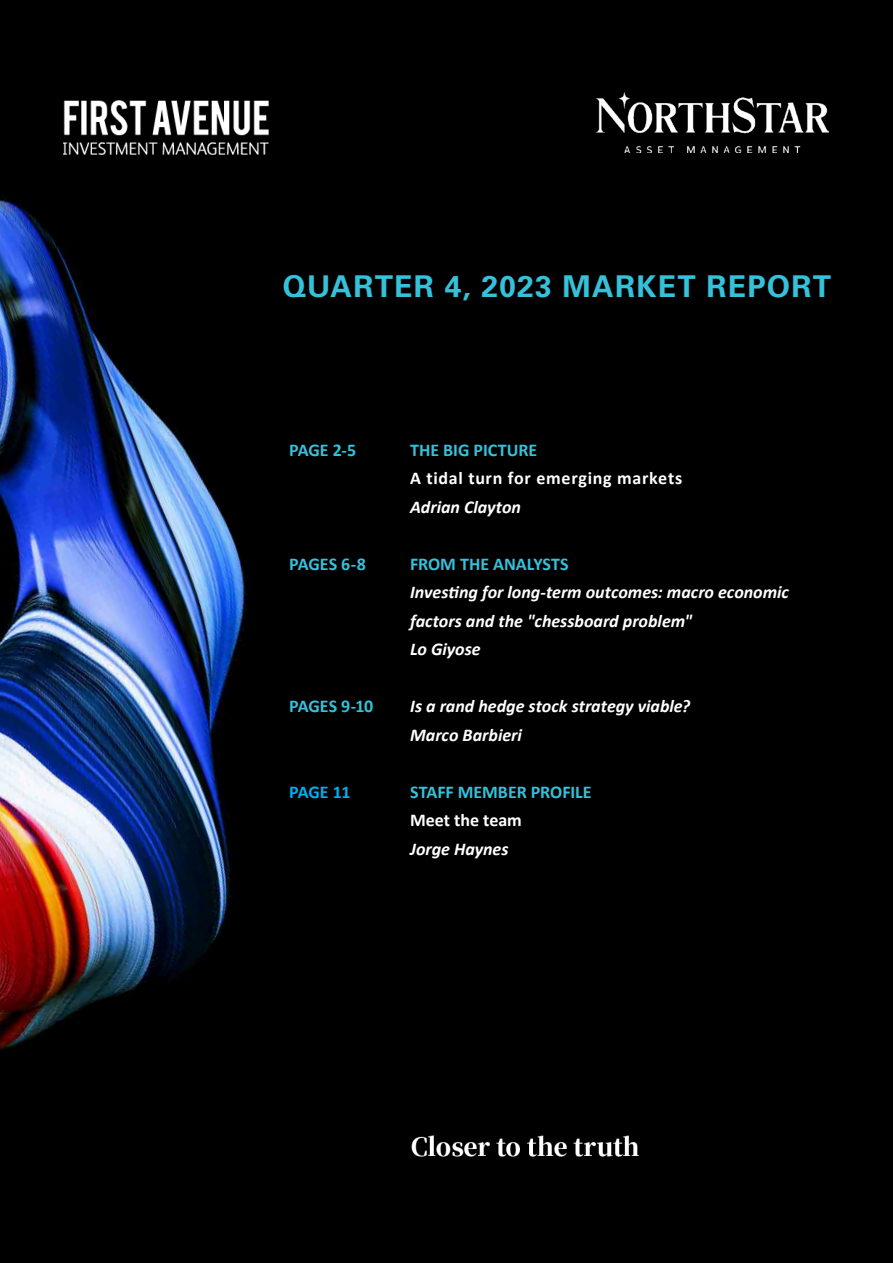
<style>
.page{position:relative;width:893px;height:1263px;background:#fff}
.page>*{position:absolute;margin:0;border:0;box-sizing:border-box;transform-origin:0 0}
.t1{font:700 30px "Univers LT Std";letter-spacing:.045em;color:#35c1d9}
.t2{font:italic 700 18px/28.5px "Calibri";color:#fff}
.t3{font:700 18px "Calibri";color:#35c1d9}
.t4{font:700 18px "Calibri";letter-spacing:.035em;color:#fff}
.t5{font:700 18px "Calibri";letter-spacing:-.005em;color:#fff}
.t6{font:700 18px "Calibri";letter-spacing:-.02em;color:#00aeef}
</style>
<div class="page">
<div style="left:279px;top:0;width:614px;height:1263px;background:#000"></div>
<img style="left:410px;top:1135px;width:232px;height:46px">
<img style="left:595px;top:92px;width:234px;height:60px">
<div style="left:0;top:0;width:279px;height:1263px;background:#000"></div>
<img style="left:0;top:100px;width:269px;height:950px">
<img style="left:64px;top:101px;width:204px;height:54px">
<h1 class="t1" style="left:283px;top:268px;width:550px">QUARTER 4, 2023 MARKET REPORT</h1>
<p class="t3" style="left:289px;top:437px;width:69px">PAGE 2-5</p>
<p class="t3" style="left:410px;top:437px;width:129px">THE BIG PICTURE</p>
<p class="t4" style="left:410px;top:465px;width:274px">A tidal turn for emerging markets</p>
<p class="t2" style="left:410px;top:492px;width:113px">Adrian Clayton</p>
<p class="t3" style="left:289px;top:551px;width:78px">PAGES 6-8</p>
<p class="t3" style="left:410px;top:551px;width:160px">FROM THE ANALYSTS</p>
<p class="t2" style="left:410px;top:577px;width:380px">Investing for long-term outcomes: macro economic factors and the "chessboard problem"<br>Lo Giyose</p>
<p class="t3" style="left:289px;top:693px;width:86px">PAGES 9-10</p>
<p class="t2" style="left:410px;top:691px;width:282px">Is a rand hedge stock strategy viable?<br>Marco Barbieri</p>
<p class="t6" style="left:289px;top:779px;width:63px">PAGE 11</p>
<p class="t3" style="left:410px;top:779px;width:183px">STAFF MEMBER PROFILE</p>
<p class="t5" style="left:410px;top:807px;width:113px">Meet the team</p>
<p class="t2" style="left:410px;top:834px;width:100px">Jorge Haynes</p>
</div>
